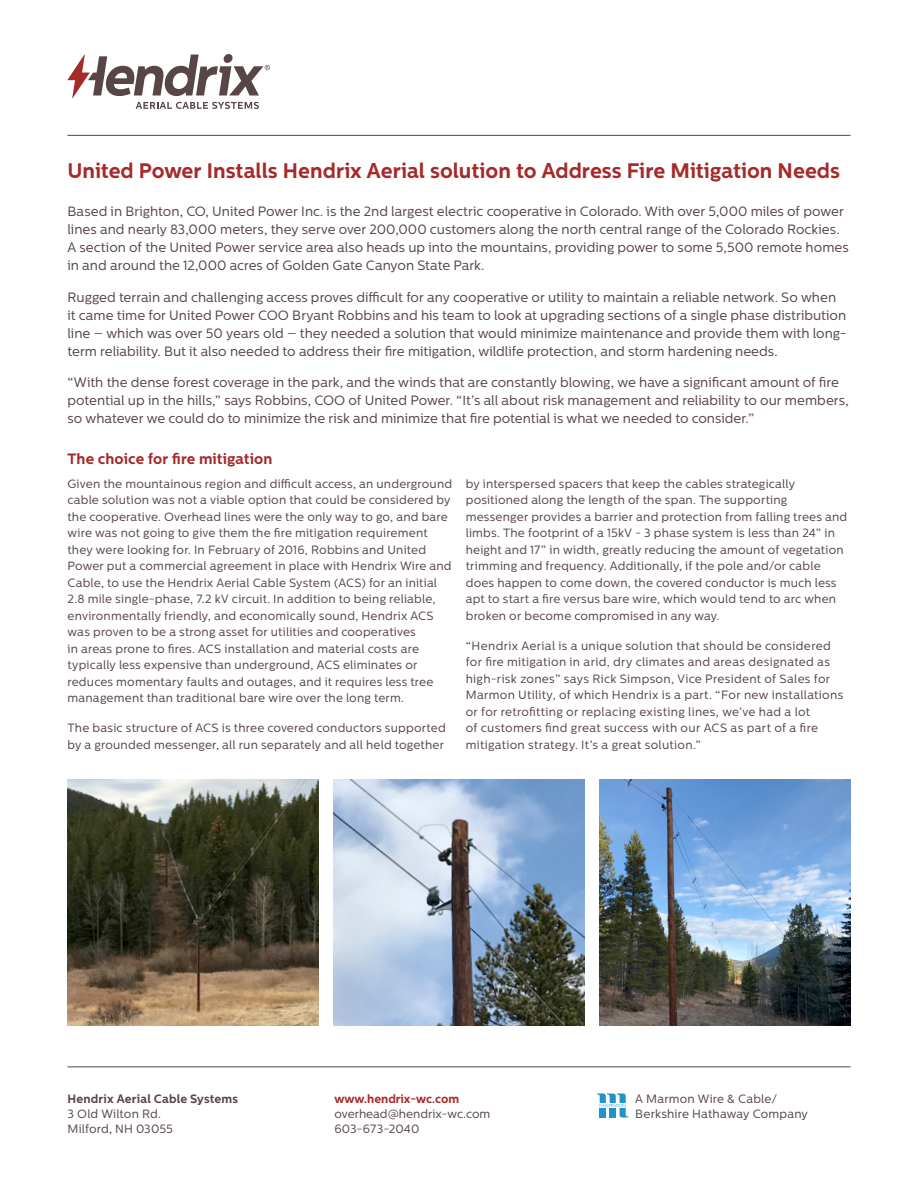
<style>
.page{position:relative;width:918px;height:1188px;background:#fff}
.page>*{position:absolute;margin:0;border:0;box-sizing:border-box;transform-origin:0 0}
.t1{font:700 21px "Centrale Sans";color:#a52a29}
.t2{font:700 15px "Centrale Sans";letter-spacing:.005em;color:#a52a29}
.t3{font:13.5px/18px "Centrale Sans";color:#584545}
.t4{font:12px/16.5px "Centrale Sans";letter-spacing:.015em;color:#584545}
.t5{font:700 12px "Centrale Sans";letter-spacing:.02em;color:#584545}
.t6{font:700 12px "Centrale Sans";color:#a52a29}
</style>
<div class="page">
<svg style="left:68px;top:54px;width:202px;height:55px"></svg>
<hr style="left:68px;top:135px;width:782px;height:1px;background:#584545">
<hr style="left:68px;top:1066px;width:782px;height:1px;background:#584545">
<img style="left:68px;top:780px;width:250px;height:246px">
<img style="left:333px;top:780px;width:251px;height:246px">
<img style="left:600px;top:780px;width:250px;height:246px">
<svg style="left:597px;top:1094px;width:31px;height:23px"></svg>
<p class="t1" style="left:68px;top:158px;width:774px">United Power Installs Hendrix Aerial solution to Address Fire Mitigation Needs</p>
<p class="t3" style="left:68px;top:202px;width:783px">Based in Brighton, CO, United Power Inc. is the 2nd largest electric cooperative in Colorado. With over 5,000 miles of power lines and nearly 83,000 meters, they serve over 200,000 customers along the north central range of the Colorado Rockies.<br>A section of the United Power service area also heads up into the mountains, providing power to some 5,500 remote homes in and around the 12,000 acres of Golden Gate Canyon State Park.</p>
<p class="t3" style="left:68px;top:288px;width:781px">Rugged terrain and challenging access proves difficult for any cooperative or utility to maintain a reliable network. So when it came time for United Power COO Bryant Robbins and his team to look at upgrading sections of a single phase distribution line – which was over 50 years old – they needed a solution that would minimize maintenance and provide them with long&shy;term reliability. But it also needed to address their fire mitigation, wildlife protection, and storm hardening needs.</p>
<p class="t3" style="left:68px;top:373px;width:783px">“With the dense forest coverage in the park, and the winds that are constantly blowing, we have a significant amount of fire potential up in the hills,” says Robbins, COO of United Power. “It’s all about risk management and reliability to our members, so whatever we could do to minimize the risk and minimize that fire potential is what we needed to consider.”</p>
<p class="t2" style="left:68px;top:450px;width:207px">The choice for fire mitigation</p>
<p class="t4" style="left:68px;top:475px;width:386px">Given the mountainous region and difficult access, an underground cable solution was not a viable option that could be considered by the cooperative. Overhead lines were the only way to go, and bare wire was not going to give them the fire mitigation requirement they were looking for. In February of 2016, Robbins and United Power put a commercial agreement in place with Hendrix Wire and Cable, to use the Hendrix Aerial Cable System (ACS) for an initial 2.8 mile single-phase, 7.2 kV circuit. In addition to being reliable, environmentally friendly, and economically sound, Hendrix ACS was proven to be a strong asset for utilities and cooperatives<br>in areas prone to fires. ACS installation and material costs are typically less expensive than underground, ACS eliminates or reduces momentary faults and outages, and it requires less tree management than traditional bare wire over the long term.</p>
<p class="t4" style="left:68px;top:719px;width:380px">The basic structure of ACS is three covered conductors supported by a grounded messenger, all run separately and all held together</p>
<p class="t4" style="left:466px;top:475px;width:383px">by interspersed spacers that keep the cables strategically positioned along the length of the span. The supporting messenger provides a barrier and protection from falling trees and limbs. The footprint of a 15kV - 3 phase system is less than 24” in height and 17” in width, greatly reducing the amount of vegetation trimming and frequency. Additionally, if the pole and/or cable does happen to come down, the covered conductor is much less apt to start a fire versus bare wire, which would tend to arc when broken or become compromised in any way.</p>
<p class="t4" style="left:466px;top:637px;width:379px">“Hendrix Aerial is a unique solution that should be considered for fire mitigation in arid, dry climates and areas designated as high-risk zones” says Rick Simpson, Vice President of Sales for Marmon Utility, of which Hendrix is a part. “For new installations or for retrofitting or replacing existing lines, we’ve had a lot<br>of customers find great success with our ACS as part of a fire mitigation strategy. It’s a great solution.”</p>
<p class="t5" style="left:68px;top:1091px;width:172px">Hendrix Aerial Cable Systems</p>
<p class="t4" style="left:68px;top:1105px;width:95px">3 Old Wilton Rd.</p>
<p class="t4" style="left:68px;top:1120px;width:107px">Milford, NH 03055</p>
<p class="t6" style="left:334px;top:1091px;width:126px">www.hendrix-wc.com</p>
<p class="t4" style="left:334px;top:1105px;width:157px">overhead@hendrix-wc.com</p>
<p class="t4" style="left:334px;top:1120px;width:86px">603-673-2040</p>
<p class="t4" style="left:635px;top:1090px;width:144px">A Marmon Wire &amp; Cable/</p>
<p class="t4" style="left:635px;top:1105px;width:174px">Berkshire Hathaway Company</p>
</div>
